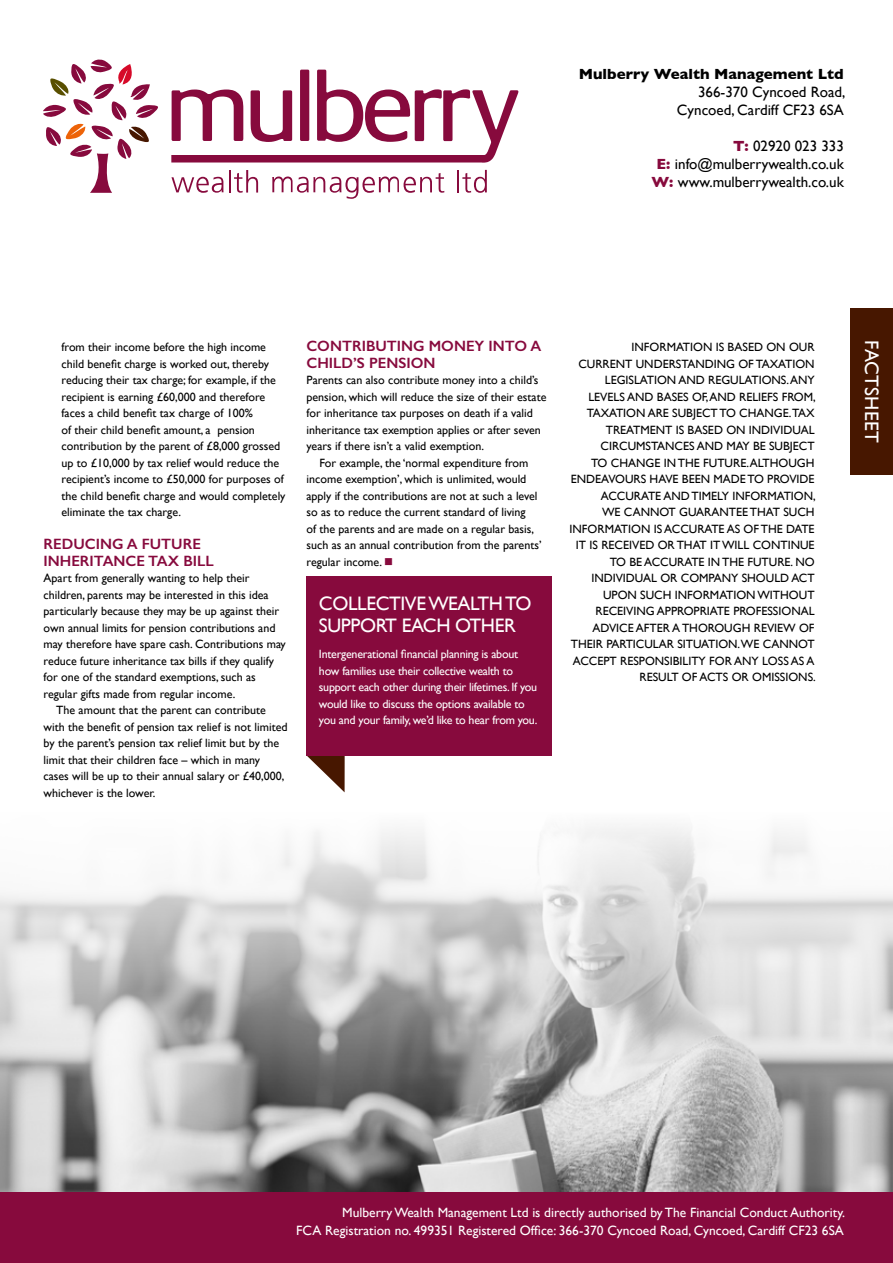
<style>
.page{position:relative;width:893px;height:1263px;background:#fff}
.page>*{position:absolute;margin:0;border:0;box-sizing:border-box;transform-origin:0 0}
.t1{font:19.5px/22.5px "Gill Sans";letter-spacing:-.02em;color:#fff}
.t2{font:19.5px "Gill Sans";letter-spacing:.01em;color:#fff}
.t3{font:15px/18px "Gill Sans";color:#000;text-align:right}
.t4{font:600 15px/16.5px "Gill Sans";color:#870a3d}
.t5{font:700 15px "Gill Sans";color:#000}
.t6{font:13.5px/18px "Gill Sans";color:#fff;text-align:right}
.t7{font:12px/16.5px "Gill Sans";color:#000}
.t8{font:12px/16.5px "Gill Sans";letter-spacing:-.02em;color:#fff}
.s1{font-weight:700;color:#870a3d}
.s2{color:#870a3d}
</style>
<div class="page">
<div style="left:850px;top:308px;width:43px;height:166px;background:#471700"></div>
<svg style="left:307px;top:755px;width:38px;height:37px"></svg>
<div style="left:307px;top:576px;width:245px;height:179px;background:#870a3d"></div>
<img style="left:0;top:826px;width:893px;height:366px">
<div style="left:1px;top:1192px;width:892px;height:71px;background:#870a3d"></div>
<svg style="left:171px;top:70px;width:347px;height:93px"></svg>
<svg style="left:171px;top:170px;width:87px;height:23px"></svg>
<svg style="left:272px;top:173px;width:172px;height:26px"></svg>
<hr style="left:457px;top:170px;width:2px;height:22px;background:#870a3d">
<svg style="left:462px;top:170px;width:25px;height:23px"></svg>
<svg style="left:43px;top:59px;width:115px;height:134px"></svg>
<p class="t5" style="left:579px;top:65px;width:267px">Mulberry Wealth Management Ltd</p>
<p class="t3" style="left:677px;top:83px;width:170px">366-370 Cyncoed Road,<br>Cyncoed, Cardiff CF23 6SA</p>
<p class="t3" style="left:651px;top:137px;width:194px"><span class="s1">T:</span> 02920 023 333<br><span class="s1">E:</span> info@mulberrywealth.co.uk<br><span class="s1">W:</span> www.mulberrywealth.co.uk</p>
<p class="t7" style="left:62px;top:339px;width:225px">from their income before the high income child benefit charge is worked out, thereby reducing their tax charge; for example, if the recipient is earning £60,000 and therefore faces a child benefit tax charge of 100%<br>of their child benefit amount, a pension contribution by the parent of £8,000 grossed up to £10,000 by tax relief would reduce the recipient’s income to £50,000 for purposes of the child benefit charge and would completely eliminate the tax charge.</p>
<p class="t4" style="left:44px;top:536px;width:172px">REDUCING A FUTURE<br>INHERITANCE TAX BILL</p>
<p class="t7" style="left:44px;top:570px;width:207px">Apart from generally wanting to help their</p>
<p class="t7" style="left:44px;top:586px;width:227px">children, parents may be interested in this idea</p>
<p class="t7" style="left:44px;top:603px;width:237px">particularly because they may be up against their</p>
<p class="t7" style="left:44px;top:619px;width:233px">own annual limits for pension contributions and</p>
<p class="t7" style="left:44px;top:636px;width:244px">may therefore have spare cash. Contributions may</p>
<p class="t7" style="left:44px;top:652px;width:232px">reduce future inheritance tax bills if they qualify</p>
<p class="t7" style="left:44px;top:669px;width:214px">for one of the standard exemptions, such as</p>
<p class="t7" style="left:44px;top:685px;width:193px">regular gifts made from regular income.</p>
<p class="t7" style="left:56px;top:702px;width:211px">The amount that the parent can contribute</p>
<p class="t7" style="left:44px;top:718px;width:245px">with the benefit of pension tax relief is not limited</p>
<p class="t7" style="left:44px;top:735px;width:237px">by the parent’s pension tax relief limit but by the</p>
<p class="t7" style="left:44px;top:751px;width:218px">limit that their children face – which in many</p>
<p class="t7" style="left:44px;top:768px;width:243px">cases will be up to their annual salary or £40,000,</p>
<p class="t7" style="left:44px;top:784px;width:114px">whichever is the lower.</p>
<p class="t4" style="left:307px;top:338px;width:236px">CONTRIBUTING MONEY INTO A<br>CHILD’S PENSION</p>
<p class="t7" style="left:307px;top:372px;width:233px">Parents can also contribute money into a child’s</p>
<p class="t7" style="left:307px;top:388px;width:241px">pension, which will reduce the size of their estate</p>
<p class="t7" style="left:307px;top:405px;width:228px">for inheritance tax purposes on death if a valid</p>
<p class="t7" style="left:307px;top:421px;width:236px">inheritance tax exemption applies or after seven</p>
<p class="t7" style="left:307px;top:438px;width:179px">years if there isn’t a valid exemption.</p>
<p class="t7" style="left:319px;top:454px;width:211px">For example, the ‘normal expenditure from</p>
<p class="t7" style="left:307px;top:471px;width:221px">income exemption’, which is unlimited, would</p>
<p class="t7" style="left:307px;top:487px;width:232px">apply if the contributions are not at such a level</p>
<p class="t7" style="left:307px;top:504px;width:221px">so as to reduce the current standard of living</p>
<p class="t7" style="left:307px;top:520px;width:229px">of the parents and are made on a regular basis,</p>
<p class="t7" style="left:307px;top:537px;width:237px">such as an annual contribution from the parents’</p>
<p class="t7" style="left:307px;top:553px;width:88px">regular income. <span class="s2">■</span></p>
<h1 class="t1" style="left:319px;top:592px;width:214px">COLLECTIVE WEALTH TO<br>SUPPORT EACH OTHER</h1>
<p class="t8" style="left:319px;top:646px;width:220px">Intergenerational financial planning is about how families use their collective wealth to support each other during their lifetimes. If you would like to discuss the options available to you and your family, we’d like to hear from you.</p>
<p class="t7" style="left:570px;top:339px;width:248px;text-align:right">INFORMATION IS BASED ON OUR<br>CURRENT UNDERSTANDING OF TAXATION LEGISLATION AND REGULATIONS. ANY LEVELS AND BASES OF, AND RELIEFS FROM, TAXATION ARE SUBJECT TO CHANGE.TAX TREATMENT IS BASED ON INDIVIDUAL CIRCUMSTANCES AND MAY BE SUBJECT<br>TO CHANGE IN THE FUTURE. ALTHOUGH ENDEAVOURS HAVE BEEN MADE TO PROVIDE ACCURATE AND TIMELY INFORMATION,<br>WE CANNOT GUARANTEE THAT SUCH INFORMATION IS ACCURATE AS OF THE DATE IT IS RECEIVED OR THAT IT WILL CONTINUE TO BE ACCURATE IN THE FUTURE. NO INDIVIDUAL OR COMPANY SHOULD ACT UPON SUCH INFORMATION WITHOUT RECEIVING APPROPRIATE PROFESSIONAL ADVICE AFTER A THOROUGH REVIEW OF THEIR PARTICULAR SITUATION.WE CANNOT ACCEPT RESPONSIBILITY FOR ANY LOSS AS A RESULT OF ACTS OR OMISSIONS.</p>
<h1 class="t2" style="left:883px;top:340px;width:104px;rotate:90deg">FACTSHEET</h1>
<p class="t6" style="left:296px;top:1203px;width:551px">Mulberry Wealth Management Ltd is directly authorised by The Financial Conduct Authority.<br>FCA Registration no. 499351 Registered Office: 366-370 Cyncoed Road, Cyncoed, Cardiff CF23 6SA</p>
</div>
